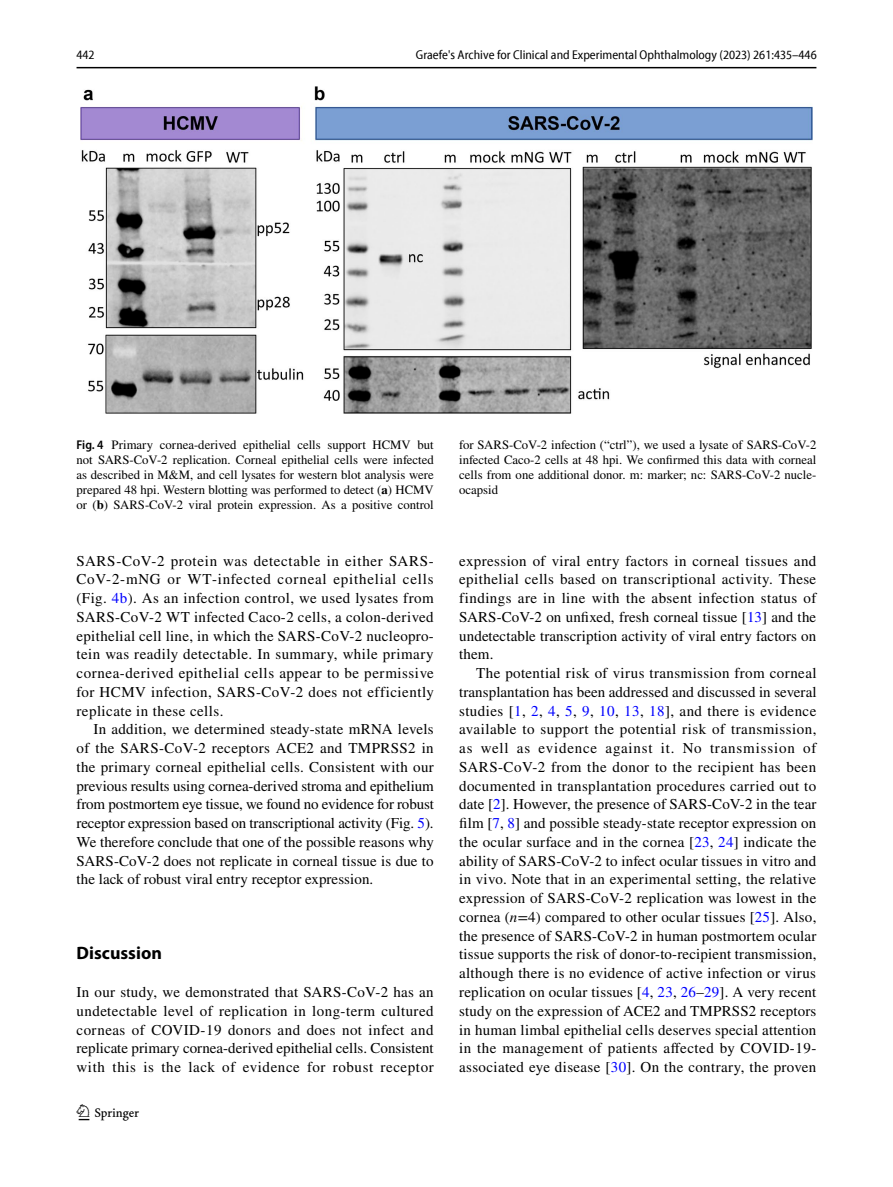
<style>
.page{position:relative;width:893px;height:1187px;background:#fff}
.page>*{position:absolute;margin:0;border:0;box-sizing:border-box;transform-origin:0 0}
.t1{font:22.5px "Springnew Regular 2";color:#000}
.t2{font:700 18px "Myriad Pro";color:#000}
.t3{font:15px/18.8px "STIX";letter-spacing:.025em;color:#000;text-align:justify}
.t4{font:12.75px/15px "STIX";color:#000;text-align:justify}
.t5{font:semi-condensed 12.75px "Myriad Pro Unic";color:#000}
.s1{font-family:"Myriad Pro";font-weight:600;font-stretch:semi-condensed}
.s2{font-weight:700}
.s3{color:#00f}
.s4{font-style:italic}
</style>
<div class="page">
<hr style="left:77px;top:67px;width:739px;height:1px;background:#000">
<img style="left:81px;top:87px;width:731px;height:326px">
<p class="t5" style="left:77px;top:50px;width:20px">442</p>
<p class="t5" style="left:416px;top:50px;width:402px">Graefe's Archive for Clinical and Experimental Ophthalmology (2023) 261:435–446</p>
<p class="t4" style="left:77px;top:437px;width:359px"><span class="s1">Fig. 4</span> Primary cornea-derived epithelial cells support HCMV but not SARS-CoV-2 replication. Corneal epithelial cells were infected as described in M&amp;M, and cell lysates for western blot analysis were prepared 48 hpi. Western blotting was performed to detect (<span class="s2">a</span>) HCMV or (<span class="s2">b</span>) SARS-CoV-2 viral protein expression. As a positive control</p>
<p class="t4" style="left:459px;top:437px;width:359px">for SARS-CoV-2 infection (“ctrl”), we used a lysate of SARS-CoV-2 infected Caco-2 cells at 48 hpi. We confirmed this data with corneal cells from one additional donor. m: marker; nc: SARS-CoV-2 nucle&shy;ocapsid</p>
<p class="t3" style="left:77px;top:552px;width:359px">SARS-CoV-2 protein was detectable in either SARS-CoV-2-mNG or WT-infected corneal epithelial cells (Fig. <span class="s3">4b</span>). As an infection control, we used lysates from SARS-CoV-2 WT infected Caco-2 cells, a colon-derived epithelial cell line, in which the SARS-CoV-2 nucleopro&shy;tein was readily detectable. In summary, while primary cornea-derived epithelial cells appear to be permissive for HCMV infection, SARS-CoV-2 does not efficiently replicate in these cells.</p>
<p class="t3" style="left:77px;top:721px;width:359px;text-indent:17px">In addition, we determined steady-state mRNA levels of the SARS-CoV-2 receptors ACE2 and TMPRSS2 in the primary corneal epithelial cells. Consistent with our previous results using cornea-derived stroma and epithelium from postmortem eye tissue, we found no evidence for robust receptor expression based on transcriptional activity (Fig. <span class="s3">5</span>).<br>We therefore conclude that one of the possible reasons why SARS-CoV-2 does not replicate in corneal tissue is due to the lack of robust viral entry receptor expression.</p>
<p class="t2" style="left:77px;top:941px;width:87px">Discussion</p>
<p class="t3" style="left:77px;top:983px;width:359px">In our study, we demonstrated that SARS-CoV-2 has an undetectable level of replication in long-term cultured corneas of COVID-19 donors and does not infect and replicate primary cornea-derived epithelial cells. Consistent with this is the lack of evidence for robust receptor</p>
<h1 class="t1" style="left:79px;top:1104px;width:62px">1 3</h1>
<p class="t3" style="left:459px;top:552px;width:359px">expression of viral entry factors in corneal tissues and epithelial cells based on transcriptional activity. These findings are in line with the absent infection status of SARS-CoV-2 on unfixed, fresh corneal tissue [<span class="s3">13</span>] and the undetectable transcription activity of viral entry factors on them.</p>
<p class="t3" style="left:459px;top:664px;width:359px;text-indent:17px">The potential risk of virus transmission from corneal transplantation has been addressed and discussed in several studies [<span class="s3">1</span>, <span class="s3">2</span>, <span class="s3">4</span>, <span class="s3">5</span>, <span class="s3">9</span>, <span class="s3">10</span>, <span class="s3">13</span>, <span class="s3">18</span>], and there is evidence available to support the potential risk of transmission, as well as evidence against it. No transmission of SARS-CoV-2 from the donor to the recipient has been documented in transplantation procedures carried out to date [<span class="s3">2</span>]. However, the presence of SARS-CoV-2 in the tear film [<span class="s3">7</span>, <span class="s3">8</span>] and possible steady-state receptor expression on the ocular surface and in the cornea [<span class="s3">23</span>, <span class="s3">24</span>] indicate the ability of SARS-CoV-2 to infect ocular tissues in vitro and in vivo. Note that in an experimental setting, the relative expression of SARS-CoV-2 replication was lowest in the cornea (<span class="s4">n</span>=4) compared to other ocular tissues [<span class="s3">25</span>]. Also, the presence of SARS-CoV-2 in human postmortem ocular tissue supports the risk of donor-to-recipient transmission, although there is no evidence of active infection or virus replication on ocular tissues [<span class="s3">4</span>, <span class="s3">23</span>, <span class="s3">26</span>–<span class="s3">29</span>]. A very recent study on the expression of ACE2 and TMPRSS2 receptors in human limbal epithelial cells deserves special attention in the management of patients affected by COVID-19- associated eye disease [<span class="s3">30</span>]. On the contrary, the proven</p>
</div>
